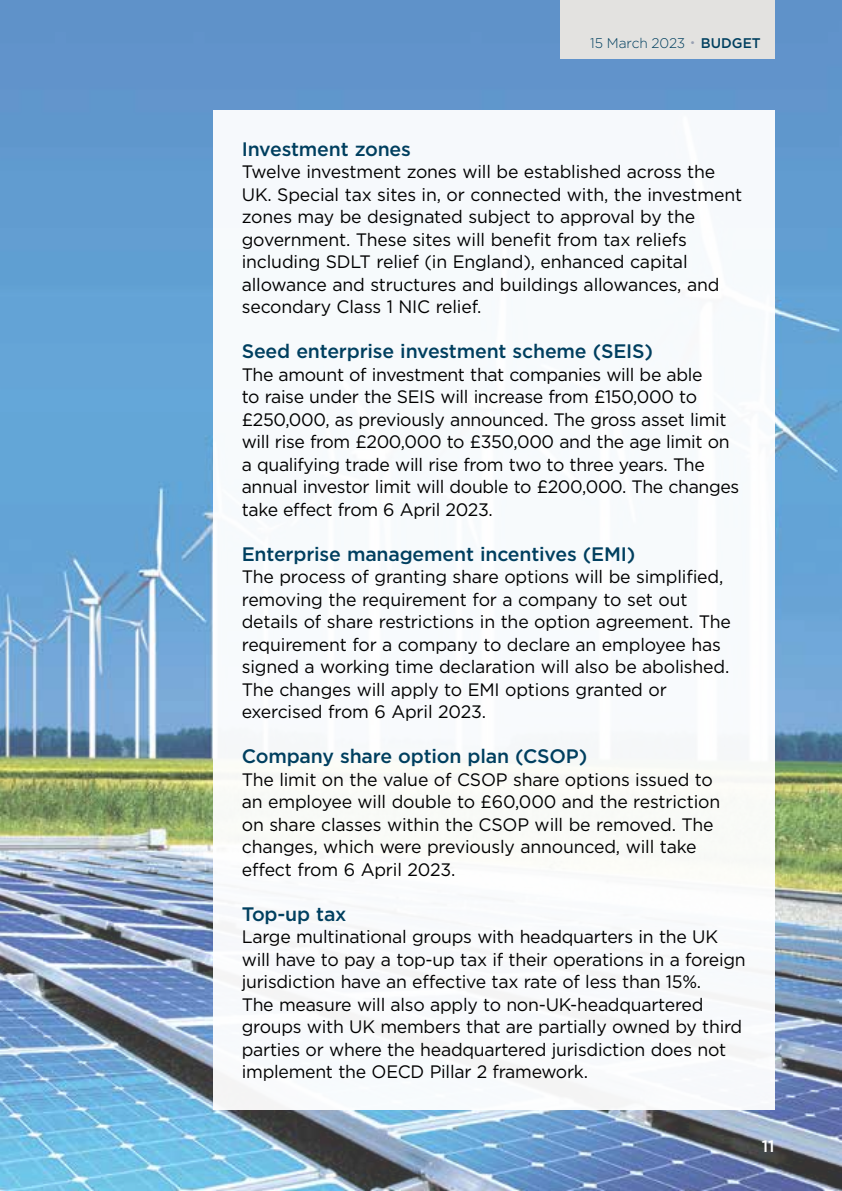
<style>
.page{position:relative;width:842px;height:1191px;background:#fff}
.page>*{position:absolute;margin:0;border:0;box-sizing:border-box;transform-origin:0 0}
.t1{font:500 19.6px "Gotham";letter-spacing:-.01em;color:#003f5f}
.t2{font:18px/22.4px "Gotham";letter-spacing:-.015em;color:#000}
.t3{font:500 16.4px "Gotham";color:#fff}
.t4{font:300 14px "Gotham";letter-spacing:-.01em;color:#003f5f}
.s1{font-weight:500}
</style>
<div class="page">
<img style="left:0;top:0;width:842px;height:1191px">
<div style="left:213px;top:111px;width:561px;height:999px;background:#f7fafc"></div>
<div style="left:560px;top:0;width:214px;height:58px;background:#e3e2e0"></div>
<p class="t4" style="left:590px;top:34px;width:172px">15 March 2023 <sup>●</sup> <span class="s1">BUDGET</span></p>
<p class="t1" style="left:242px;top:136px;width:171px">Investment zones</p>
<p class="t2" style="left:242px;top:160px;width:502px">Twelve investment zones will be established across the UK. Special tax sites in, or connected with, the investment zones may be designated subject to approval by the government. These sites will benefit from tax reliefs including SDLT relief (in England), enhanced capital allowance and structures and buildings allowances, and secondary Class 1 NIC relief.</p>
<p class="t1" style="left:242px;top:338px;width:413px">Seed enterprise investment scheme (SEIS)</p>
<p class="t2" style="left:242px;top:363px;width:499px">The amount of investment that companies will be able<br>to raise under the SEIS will increase from £150,000 to £250,000, as previously announced. The gross asset limit will rise from £200,000 to £350,000 and the age limit on a qualifying trade will rise from two to three years. The annual investor limit will double to £200,000. The changes take effect from 6 April 2023.</p>
<p class="t1" style="left:242px;top:541px;width:395px">Enterprise management incentives (EMI)</p>
<p class="t2" style="left:242px;top:565px;width:491px">The process of granting share options will be simplified, removing the requirement for a company to set out details of share restrictions in the option agreement. The requirement for a company to declare an employee has signed a working time declaration will also be abolished.<br>The changes will apply to EMI options granted or exercised from 6 April 2023.</p>
<p class="t1" style="left:242px;top:743px;width:347px">Company share option plan (CSOP)</p>
<p class="t2" style="left:242px;top:768px;width:480px">The limit on the value of CSOP share options issued to an employee will double to £60,000 and the restriction on share classes within the CSOP will be removed. The changes, which were previously announced, will take effect from 6 April 2023.</p>
<p class="t1" style="left:242px;top:901px;width:106px">Top-up tax</p>
<p class="t2" style="left:242px;top:925px;width:505px">Large multinational groups with headquarters in the UK will have to pay a top-up tax if their operations in a foreign jurisdiction have an effective tax rate of less than 15%.<br>The measure will also apply to non-UK-headquartered groups with UK members that are partially owned by third parties or where the headquartered jurisdiction does not implement the OECD Pillar 2 framework.</p>
<p class="t3" style="left:762px;top:1135px;width:14px">11</p>
</div>
